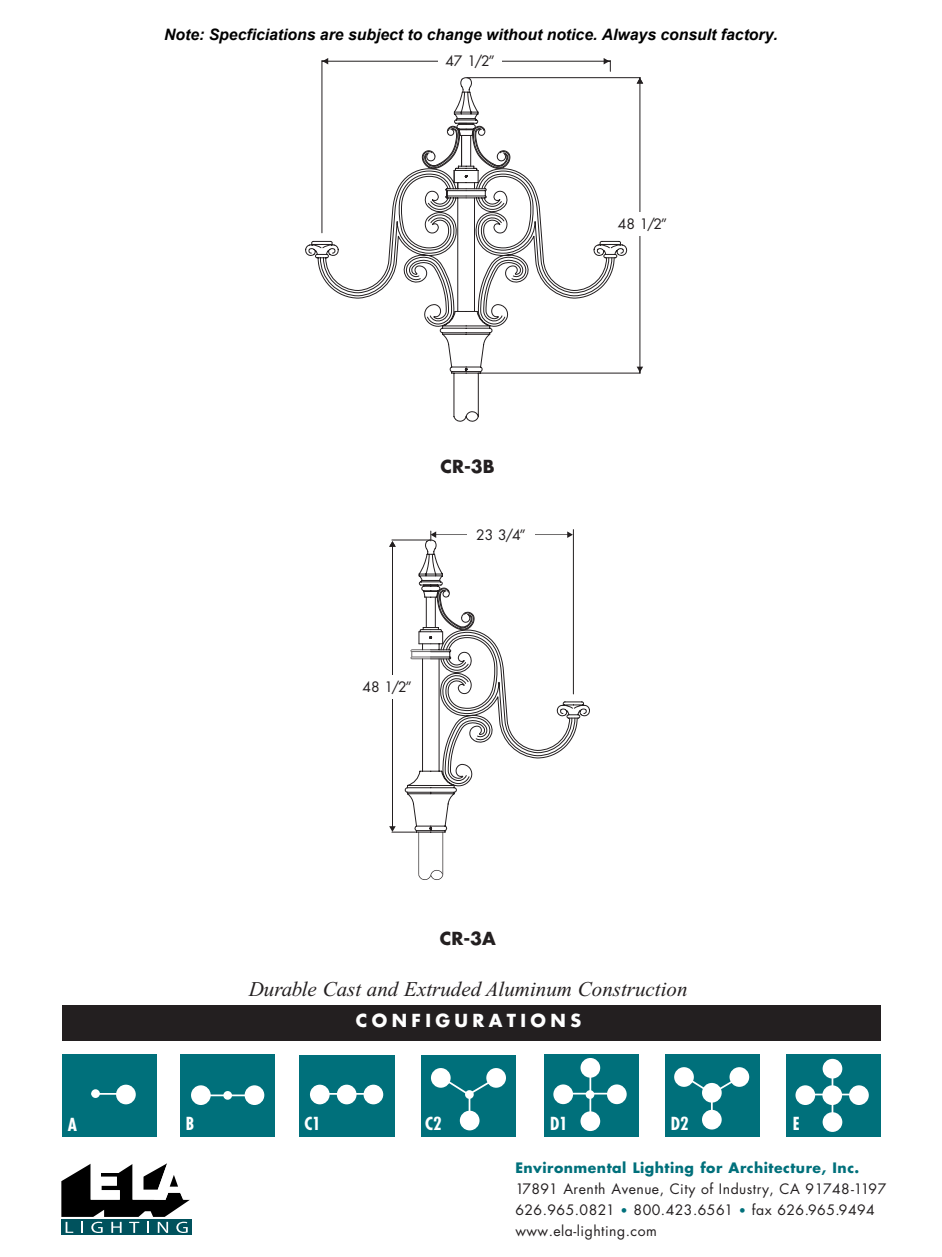
<style>
.page{position:relative;width:942px;height:1257px;background:#fff}
.page>*{position:absolute;margin:0;border:0;box-sizing:border-box;transform-origin:0 0}
.t1{font:italic 21px "Times New Roman";color:#231f20}
.t2{font:19.6px "Myriad";color:#231f20}
.t3{font:700 17.5px "Futura";letter-spacing:.25em;color:#fff}
.t4{font:700 condensed 17.5px "Futura";color:#fff}
.t5{font:700 17.5px "Futura";color:#231f20}
.t6{font:italic 700 15.75px "Arial";color:#000}
.t7{font:14px "Futura";letter-spacing:.035em;color:#231f20}
.t8{font:700 14px "Futura";letter-spacing:.035em;color:#00707b}
.t9{font:8.05px "Myriad";color:#231f20}
.s1{font-size:12.25px;color:#00707b}
</style>
<div class="page">
<div style="left:61px;top:1219px;width:131px;height:16px;background:#00525d"></div>
<svg style="left:61px;top:1163px;width:129px;height:70px"></svg>
<div style="left:63px;top:1005px;width:818px;height:35px;background:#231f20"></div>
<div style="left:62px;top:1054px;width:95px;height:83px;background:#00707b"></div>
<div style="left:180px;top:1054px;width:95px;height:82px;background:#00707b"></div>
<div style="left:300px;top:1055px;width:95px;height:81px;background:#00707b"></div>
<div style="left:421px;top:1054px;width:94px;height:82px;background:#00707b"></div>
<div style="left:544px;top:1054px;width:94px;height:82px;background:#00707b"></div>
<div style="left:665px;top:1054px;width:94px;height:82px;background:#00707b"></div>
<div style="left:786px;top:1054px;width:94px;height:82px;background:#00707b"></div>
<div style="left:822px;top:1085px;width:20px;height:20px;background:#fff;border-radius:50%"></div>
<div style="left:795px;top:1085px;width:20px;height:20px;background:#fff;border-radius:50%"></div>
<div style="left:849px;top:1085px;width:20px;height:20px;background:#fff;border-radius:50%"></div>
<div style="left:822px;top:1059px;width:20px;height:19px;background:#fff;border-radius:50%"></div>
<div style="left:822px;top:1112px;width:20px;height:20px;background:#fff;border-radius:50%"></div>
<hr style="left:831px;top:1067px;width:2px;height:54px;background:#fff">
<hr style="left:803px;top:1093px;width:58px;height:2px;background:#fff">
<div style="left:674px;top:1067px;width:20px;height:20px;background:#fff;border-radius:50%"></div>
<div style="left:729px;top:1067px;width:20px;height:20px;background:#fff;border-radius:50%"></div>
<div style="left:702px;top:1110px;width:19px;height:19px;background:#fff;border-radius:50%"></div>
<hr style="left:711px;top:1093px;width:2px;height:27px;background:#fff">
<div style="left:553px;top:1084px;width:20px;height:20px;background:#fff;border-radius:50%"></div>
<div style="left:607px;top:1084px;width:20px;height:20px;background:#fff;border-radius:50%"></div>
<div style="left:580px;top:1058px;width:20px;height:19px;background:#fff;border-radius:50%"></div>
<div style="left:580px;top:1111px;width:20px;height:20px;background:#fff;border-radius:50%"></div>
<hr style="left:589px;top:1066px;width:2px;height:54px;background:#fff">
<hr style="left:561px;top:1093px;width:58px;height:1px;background:#fff">
<div style="left:191px;top:1085px;width:20px;height:20px;background:#fff;border-radius:50%"></div>
<div style="left:245px;top:1085px;width:19px;height:20px;background:#fff;border-radius:50%"></div>
<hr style="left:199px;top:1094px;width:58px;height:2px;background:#fff">
<div style="left:116px;top:1084px;width:20px;height:20px;background:#fff;border-radius:50%"></div>
<hr style="left:92px;top:1093px;width:36px;height:2px;background:#fff">
<div style="left:337px;top:1084px;width:19px;height:20px;background:#fff;border-radius:50%"></div>
<div style="left:310px;top:1084px;width:20px;height:20px;background:#fff;border-radius:50%"></div>
<div style="left:363px;top:1084px;width:20px;height:20px;background:#fff;border-radius:50%"></div>
<hr style="left:318px;top:1093px;width:58px;height:2px;background:#fff">
<svg style="left:684px;top:1075px;width:54px;height:21px"></svg>
<div style="left:702px;top:1083px;width:20px;height:19px;background:#fff;border-radius:50%"></div>
<div style="left:431px;top:1068px;width:20px;height:20px;background:#fff;border-radius:50%"></div>
<div style="left:486px;top:1068px;width:20px;height:20px;background:#fff;border-radius:50%"></div>
<div style="left:460px;top:1110px;width:19px;height:20px;background:#fff;border-radius:50%"></div>
<hr style="left:468px;top:1094px;width:2px;height:27px;background:#fff">
<svg style="left:441px;top:1076px;width:54px;height:18px"></svg>
<svg style="left:585px;top:1090px;width:9px;height:9px"></svg>
<div style="left:465px;top:1090px;width:9px;height:9px;background:#fff;border-radius:50%"></div>
<div style="left:223px;top:1091px;width:9px;height:8px;background:#fff;border-radius:50%"></div>
<div style="left:91px;top:1089px;width:9px;height:9px;background:#fff;border-radius:50%"></div>
<hr style="left:467px;top:77px;width:173px;height:1px;background:#231f20">
<hr style="left:479px;top:373px;width:161px;height:1px;background:#231f20">
<hr style="left:322px;top:61px;width:1px;height:172px;background:#231f20">
<svg style="left:305px;top:126px;width:310px;height:296px"></svg>
<svg style="left:422px;top:77px;width:205px;height:181px"></svg>
<hr style="left:639px;top:83px;width:1px;height:285px;background:#231f20">
<svg style="left:636px;top:367px;width:7px;height:6px"></svg>
<svg style="left:636px;top:77px;width:7px;height:7px"></svg>
<hr style="left:327px;top:61px;width:277px;height:1px;background:#231f20">
<svg style="left:322px;top:58px;width:6px;height:6px"></svg>
<svg style="left:603px;top:58px;width:8px;height:13px"></svg>
<div style="left:615px;top:212px;width:54px;height:23px;background:#fff"></div>
<div style="left:438px;top:47px;width:64px;height:27px;background:#fff"></div>
<hr style="left:573px;top:529px;width:1px;height:165px;background:#231f20">
<svg style="left:389px;top:531px;width:201px;height:349px"></svg>
<div style="left:355px;top:675px;width:64px;height:23px;background:#fff"></div>
<div style="left:467px;top:521px;width:68px;height:27px;background:#fff"></div>
<p class="t6" style="left:164px;top:25px;width:615px">Note: Specficiations are subject to change without notice. Always consult factory.</p>
<p class="t7" style="left:445px;top:52px;width:51px">47 1/2”</p>
<p class="t2" style="left:443px;top:446px;width:50px">CR-3B</p>
<p class="t5" style="left:440px;top:455px;width:56px">CR-3B</p>
<p class="t7" style="left:476px;top:526px;width:51px">23 3/4”</p>
<p class="t7" style="left:362px;top:678px;width:51px">48 1/2”</p>
<p class="t9" style="left:357px;top:682px;width:29px">48 9/16"</p>
<p class="t7" style="left:618px;top:215px;width:51px">48 1/2”</p>
<p class="t5" style="left:440px;top:926px;width:57px">CR-3A</p>
<p class="t1" style="left:249px;top:978px;width:440px">Durable Cast and Extruded Aluminum Construction</p>
<p class="t3" style="left:356px;top:1009px;width:227px">CONFIGURATIONS</p>
<p class="t4" style="left:68px;top:1113px;width:11px">A</p>
<p class="t4" style="left:186px;top:1112px;width:10px">B</p>
<p class="t4" style="left:304px;top:1113px;width:18px">C1</p>
<p class="t4" style="left:425px;top:1112px;width:18px">C2</p>
<p class="t4" style="left:550px;top:1113px;width:19px">D1</p>
<p class="t4" style="left:671px;top:1112px;width:19px">D2</p>
<p class="t4" style="left:792px;top:1112px;width:8px">E</p>
<p class="t8" style="left:515px;top:1158px;width:345px">Environmental Lighting for Architecture, Inc.</p>
<p class="t7" style="left:515px;top:1179px;width:372px">17891 Arenth Avenue, City of Industry, CA 91748-1197</p>
<p class="t7" style="left:515px;top:1200px;width:361px">626.965.0821 <span class="s1">•</span> 800.423.6561 <span class="s1">•</span> fax 626.965.9494</p>
<p class="t7" style="left:515px;top:1221px;width:143px">www.ela-lighting.com</p>
</div>
